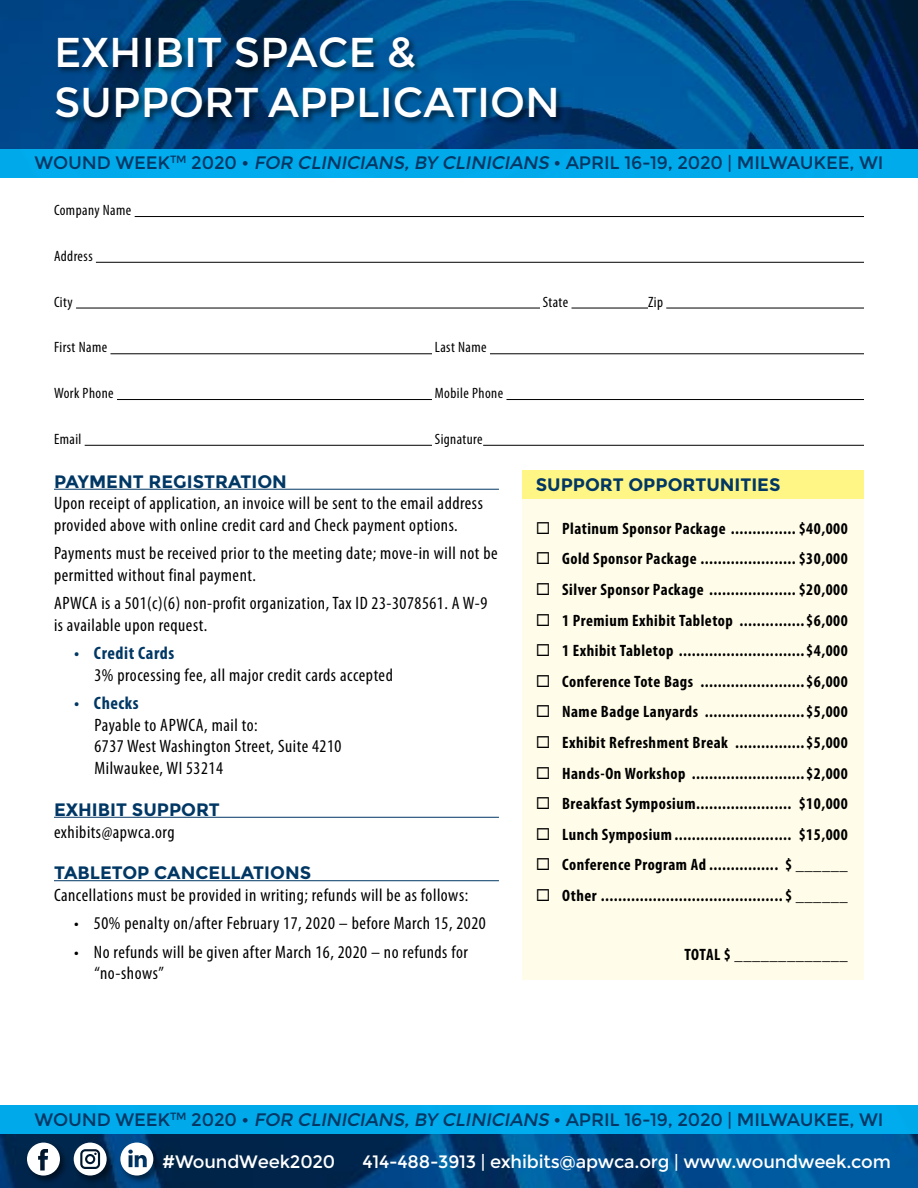
<style>
.page{position:relative;width:918px;height:1188px;background:#fff}
.page>*{position:absolute;margin:0;border:0;box-sizing:border-box;transform-origin:0 0}
.t1{font:41.7px/50.1px "Montserrat";color:#fff}
.t2{font:condensed 18px/21.6px "Myriad Pro";letter-spacing:.03em;color:#000}
.t3{font:18px "Montserrat";letter-spacing:-.01em;color:#003764}
.t4{font:700 18px "Montserrat";color:#003764}
.t5{font:18px "Montserrat";letter-spacing:-.01em;color:#fff}
.t6{font:700 condensed 18px "Myriad Pro";letter-spacing:.03em;color:#003764}
.t7{font:700 condensed 16.5px/30.6px "Myriad Pro";letter-spacing:.03em;color:#000;text-align:justify}
.t8{font:condensed 15px "Myriad Pro";letter-spacing:.03em;color:#000}
.s1{font-style:italic}
</style>
<div class="page">
<img style="left:0;top:1134px;width:918px;height:54px">
<div style="left:0;top:1106px;width:918px;height:28px;background:#00aeef"></div>
<div style="left:25px;top:1141px;width:44px;height:44px;background:#000;opacity:.55"></div>
<svg style="left:27px;top:1143px;width:33px;height:33px"></svg>
<div style="left:72px;top:1141px;width:44px;height:44px;background:#000;opacity:.55"></div>
<svg style="left:74px;top:1143px;width:33px;height:33px"></svg>
<div style="left:119px;top:1141px;width:43px;height:44px;background:#000;opacity:.55"></div>
<svg style="left:120px;top:1143px;width:33px;height:33px"></svg>
<hr style="left:54px;top:489px;width:445px;height:1px;background:#003764">
<hr style="left:54px;top:817px;width:445px;height:1px;background:#003764">
<hr style="left:54px;top:880px;width:445px;height:1px;background:#003764">
<hr style="left:135px;top:216px;width:729px;height:1px;background:#000">
<hr style="left:96px;top:262px;width:768px;height:1px;background:#000">
<hr style="left:76px;top:308px;width:464px;height:1px;background:#000">
<hr style="left:572px;top:308px;width:76px;height:1px;background:#000">
<hr style="left:666px;top:308px;width:198px;height:1px;background:#000">
<hr style="left:110px;top:353px;width:322px;height:1px;background:#000">
<hr style="left:490px;top:353px;width:374px;height:1px;background:#000">
<hr style="left:117px;top:399px;width:315px;height:1px;background:#000">
<hr style="left:506px;top:399px;width:358px;height:1px;background:#000">
<hr style="left:85px;top:445px;width:347px;height:1px;background:#000">
<hr style="left:483px;top:445px;width:381px;height:1px;background:#000">
<img style="left:0;top:0;width:918px;height:149px">
<div style="left:55px;top:36px;width:509px;height:90px;background:#000;opacity:.55"></div>
<div style="left:0;top:149px;width:918px;height:28px;background:#00abec"></div>
<div style="left:523px;top:499px;width:341px;height:480px;background:#fffde9"></div>
<div style="left:523px;top:470px;width:341px;height:29px;background:#fff685"></div>
<h1 class="t1" style="left:54px;top:27px;width:508px">EXHIBIT SPACE &amp;<br>SUPPORT APPLICATION</h1>
<p class="t3" style="left:35px;top:152px;width:850px">WOUND WEEK<sup>TM</sup> 2020 • <span class="s1">FOR CLINICIANS,BY CLINICIANS</span> • APRIL 16-19, 2020 | MILWAUKEE, WI</p>
<p class="t8" style="left:54px;top:202px;width:79px">Company Name</p>
<p class="t8" style="left:54px;top:248px;width:40px">Address</p>
<p class="t8" style="left:54px;top:293px;width:20px">City</p>
<p class="t8" style="left:543px;top:293px;width:27px">State</p>
<p class="t8" style="left:648px;top:293px;width:17px">Zip</p>
<p class="t8" style="left:54px;top:339px;width:55px">First Name</p>
<p class="t8" style="left:435px;top:339px;width:53px">Last Name</p>
<p class="t8" style="left:54px;top:385px;width:61px">Work Phone</p>
<p class="t8" style="left:435px;top:385px;width:70px">Mobile Phone</p>
<p class="t8" style="left:54px;top:431px;width:29px">Email</p>
<p class="t8" style="left:435px;top:431px;width:49px">Signature</p>
<p class="t4" style="left:54px;top:470px;width:235px">PAYMENT REGISTRATION</p>
<p class="t2" style="left:54px;top:493px;width:430px">Upon receipt of application, an invoice will be sent to the email address provided above with online credit card and Check payment options.</p>
<p class="t2" style="left:54px;top:543px;width:445px">Payments must be received prior to the meeting date; move-in will not be permitted without final payment.</p>
<p class="t2" style="left:54px;top:593px;width:435px">APWCA is a 501(c)(6) non-profit organization, Tax ID 23-3078561. A W-9 is available upon request.</p>
<p class="t6" style="left:74px;top:643px;width:102px">• Credit Cards</p>
<p class="t2" style="left:94px;top:665px;width:300px">3% processing fee, all major credit cards accepted</p>
<p class="t6" style="left:74px;top:693px;width:66px">• Checks</p>
<p class="t2" style="left:94px;top:714px;width:248px">Payable to APWCA, mail to:<br>6737 West Washington Street, Suite 4210<br>Milwaukee, WI 53214</p>
<p class="t4" style="left:54px;top:798px;width:167px">EXHIBIT SUPPORT</p>
<p class="t2" style="left:54px;top:821px;width:122px">exhibits@apwca.org</p>
<p class="t4" style="left:54px;top:862px;width:259px">TABLETOP CANCELLATIONS</p>
<p class="t2" style="left:54px;top:885px;width:416px">Cancellations must be provided in writing; refunds will be as follows:</p>
<p class="t2" style="left:74px;top:913px;width:413px">• 50% penalty on/after February 17, 2020 – before March 15, 2020</p>
<p class="t2" style="left:94px;top:941px;width:375px;text-indent:-20px">• No refunds will be given after March 16, 2020 – no refunds for “no-shows”</p>
<p class="t4" style="left:536px;top:474px;width:246px">SUPPORT OPPORTUNITIES</p>
<p class="t7" style="left:562px;top:513px;width:287px">Platinum Sponsor Package ............... $40,000<br>Gold Sponsor Package ...................... $30,000<br>Silver Sponsor Package .................... $20,000<br>1 Premium Exhibit Tabletop ...............$6,000<br>1 Exhibit Tabletop .............................$4,000<br>Conference Tote Bags ........................$6,000<br>Name Badge Lanyards .......................$5,000<br>Exhibit Refreshment Break ................$5,000<br>Hands-On Workshop ..........................$2,000<br>Breakfast Symposium...................... $10,000<br>Lunch Symposium........................... $15,000<br>Conference Program Ad ................ $ ______ Other .......................................... $ ______</p>
<p class="t7" style="left:685px;top:939px;width:165px">TOTAL $ _____________</p>
<p class="t3" style="left:35px;top:1109px;width:850px">WOUND WEEK<sup>TM</sup> 2020 • <span class="s1">FOR CLINICIANS,BY CLINICIANS</span> • APRIL 16-19, 2020 | MILWAUKEE, WI</p>
<p class="t5" style="left:162px;top:1150px;width:175px">#WoundWeek2020</p>
<p class="t5" style="left:363px;top:1150px;width:530px">414-488-3913 | exhibits@apwca.org | www.woundweek.com</p>
</div>
